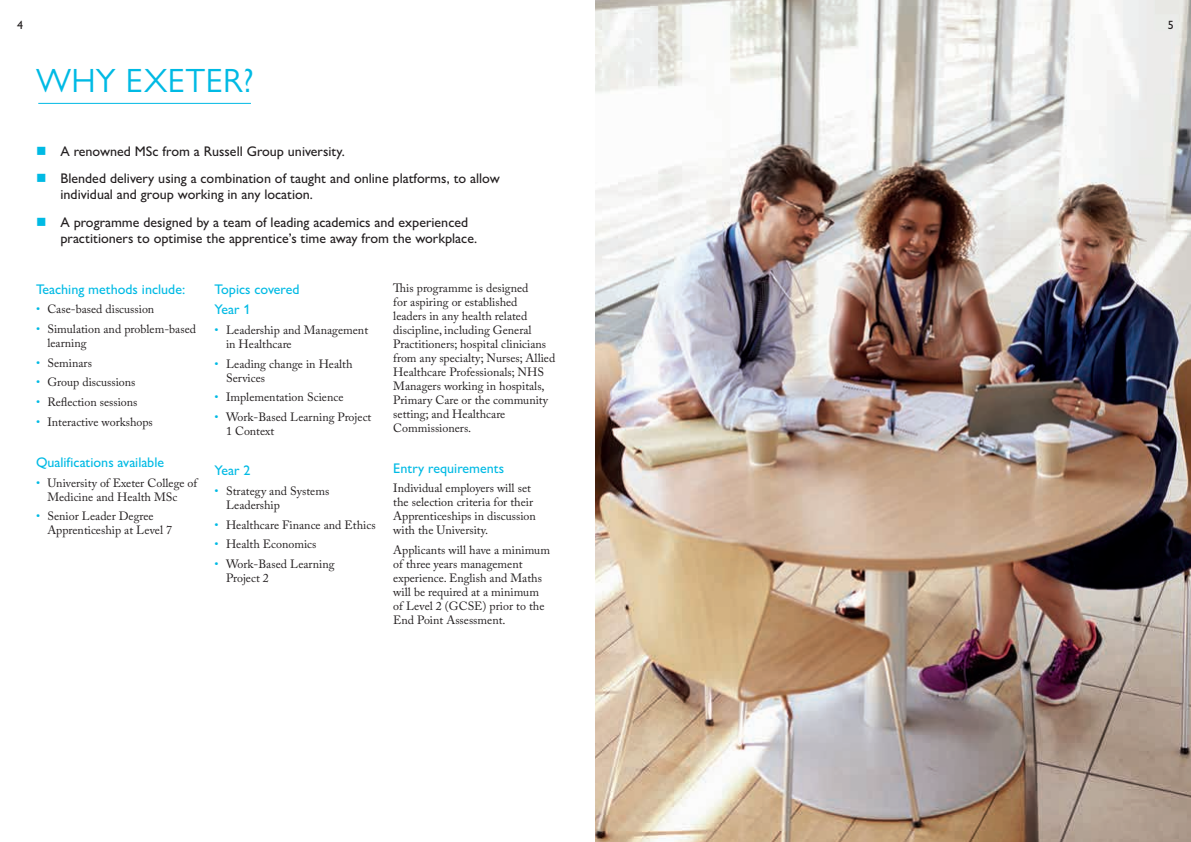
<style>
.page{position:relative;width:1191px;height:842px;background:#fff}
.page>*{position:absolute;margin:0;border:0;box-sizing:border-box;transform-origin:0 0}
.t1{font:33.8px "Gill Sans Nova";letter-spacing:.01em;color:#00bae4}
.t2{font:500 14px/16px "Gill Sans Nova";color:#231f20}
.t3{font:500 14px/20.7px "Gill Sans Nova";color:#00bae4}
.t4{font:12px/14px "Adobe Caslon Pro";color:#231f20}
.t5{font:500 12px "Gill Sans Nova";color:#231f20}
.s1{color:#00bae4}
</style>
<div class="page">
<hr style="left:38px;top:103px;width:213px;height:1px;background:#00bae4">
<img style="left:595px;top:0;width:596px;height:842px">
<p class="t5" style="left:17px;top:17px;width:7px">4</p>
<p class="t5" style="left:1168px;top:17px;width:7px">5</p>
<h1 class="t1" style="left:36px;top:60px;width:219px">WHY EXETER?</h1>
<p class="t2" style="left:36px;top:143px;width:310px"><span class="s1">■</span> A renowned MSc from a Russell Group university.</p>
<p class="t2" style="left:60px;top:170px;width:441px;text-indent:-24px"><span class="s1">■</span> Blended delivery using a combination of taught and online platforms, to allow individual and group working in any location.</p>
<p class="t2" style="left:60px;top:214px;width:418px;text-indent:-24px"><span class="s1">■</span> A programme designed by a team of leading academics and experienced practitioners to optimise the apprentice’s time away from the workplace.</p>
<p class="t3" style="left:36px;top:278px;width:151px">Teaching methods include:</p>
<p class="t4" style="left:36px;top:302px;width:120px"><span class="s1">•</span> Case-based discussion</p>
<p class="t4" style="left:47px;top:322px;width:150px;text-indent:-11px"><span class="s1">•</span> Simulation and problem-based learning</p>
<p class="t4" style="left:36px;top:356px;width:57px"><span class="s1">•</span> Seminars</p>
<p class="t4" style="left:36px;top:375px;width:101px"><span class="s1">•</span> Group discussions</p>
<p class="t4" style="left:36px;top:395px;width:103px"><span class="s1">•</span> Reflection sessions</p>
<p class="t4" style="left:36px;top:415px;width:118px"><span class="s1">•</span> Interactive workshops</p>
<p class="t3" style="left:36px;top:452px;width:130px">Qualifications available</p>
<p class="t4" style="left:47px;top:476px;width:151px;text-indent:-11px"><span class="s1">•</span> University of Exeter College of<br>Medicine and Health MSc</p>
<p class="t4" style="left:47px;top:509px;width:126px;text-indent:-11px"><span class="s1">•</span> Senior Leader Degree<br>Apprenticeship at Level 7</p>
<p class="t4" style="left:393px;top:281px;width:163px">This programme is designed<br>for aspiring or established<br>leaders in any health related discipline, including General<br>Practitioners; hospital clinicians from any specialty; Nurses; Allied<br>Healthcare Professionals; NHS<br>Managers working in hospitals,<br>Primary Care or the community setting; and Healthcare<br>Commissioners.</p>
<p class="t3" style="left:393px;top:457px;width:112px">Entry requirements</p>
<p class="t4" style="left:393px;top:481px;width:144px">Individual employers will set the selection criteria for their<br>Apprenticeships in discussion with the University.</p>
<p class="t4" style="left:393px;top:543px;width:158px">Applicants will have a minimum of three years management experience. English and Maths will be required at a minimum of Level 2 (GCSE) prior to the<br>End Point Assessment.</p>
<p class="t3" style="left:215px;top:278px;width:86px">Topics covered<br>Year 1</p>
<p class="t4" style="left:226px;top:323px;width:144px;text-indent:-11px"><span class="s1">•</span> Leadership and Management in Healthcare</p>
<p class="t4" style="left:226px;top:357px;width:128px;text-indent:-11px"><span class="s1">•</span> Leading change in Health<br>Services</p>
<p class="t4" style="left:215px;top:390px;width:130px"><span class="s1">•</span> Implementation Science</p>
<p class="t4" style="left:226px;top:410px;width:147px;text-indent:-11px"><span class="s1">•</span> Work-Based Learning Project<br>1 Context</p>
<p class="t3" style="left:215px;top:460px;width:37px">Year 2</p>
<p class="t4" style="left:226px;top:484px;width:105px;text-indent:-11px"><span class="s1">•</span> Strategy and Systems<br>Leadership</p>
<p class="t4" style="left:215px;top:518px;width:162px"><span class="s1">•</span> Healthcare Finance and Ethics</p>
<p class="t4" style="left:215px;top:537px;width:103px"><span class="s1">•</span> Health Economics</p>
<p class="t4" style="left:226px;top:557px;width:110px;text-indent:-11px"><span class="s1">•</span> Work-Based Learning<br>Project 2</p>
</div>
